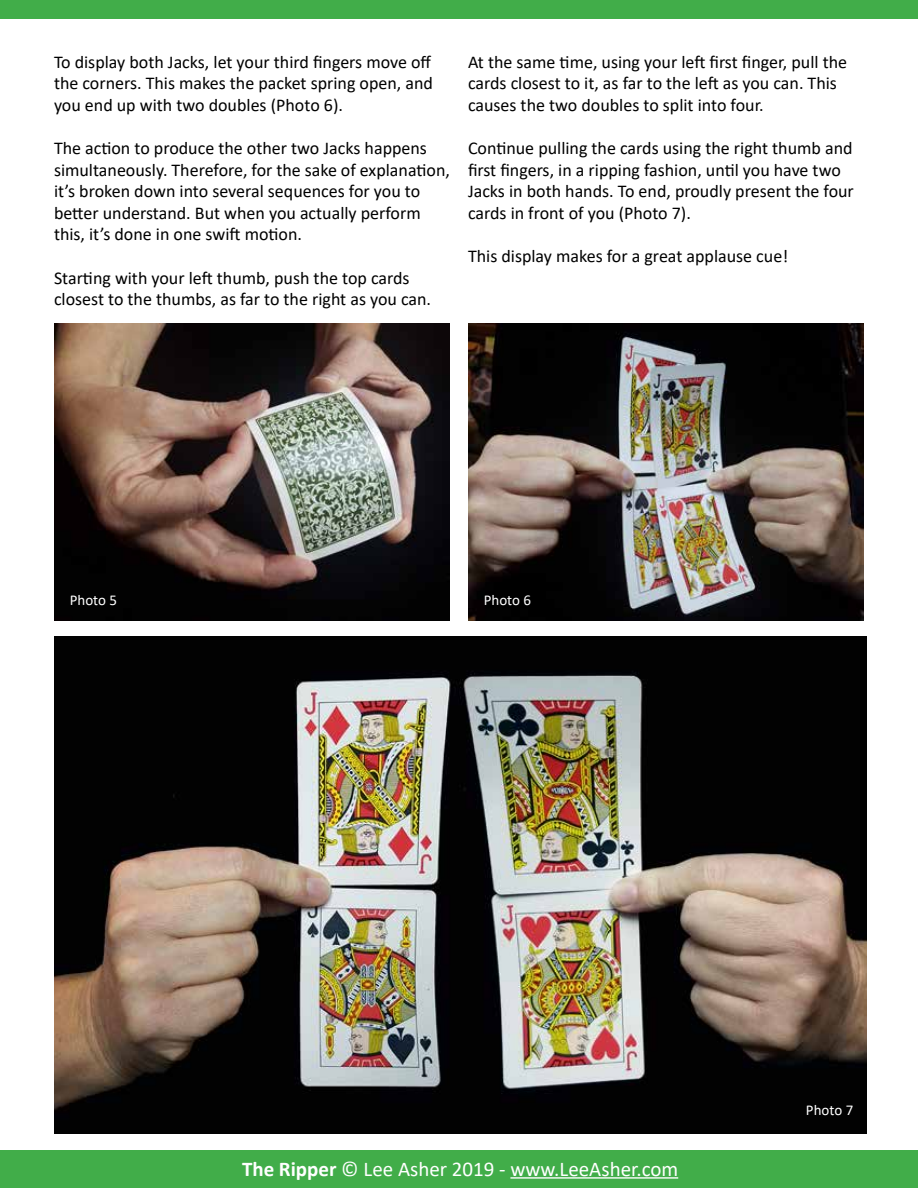
<style>
.page{position:relative;width:918px;height:1188px;background:#fff}
.page>*{position:absolute;margin:0;border:0;box-sizing:border-box;transform-origin:0 0}
.t1{font:21px "Calibri";color:#fff}
.t2{font:18px/21.6px "Calibri";color:#000}
.t3{font:15px "Calibri";color:#fff}
.s1{font-weight:700}
</style>
<div class="page">
<div style="left:0;top:1150px;width:918px;height:38px;background:#41ad49"></div>
<hr style="left:510px;top:1177px;width:168px;height:2px;background:#fff">
<div style="left:0;top:0;width:918px;height:19px;background:#41ad49"></div>
<img style="left:54px;top:324px;width:396px;height:297px">
<img style="left:468px;top:324px;width:396px;height:297px">
<img style="left:54px;top:637px;width:812px;height:497px">
<p class="t2" style="left:54px;top:50px;width:381px;text-align:justify">To display both Jacks, let your third fingers move off the corners. This makes the packet spring open, and you end up with two doubles (Photo 6).</p>
<p class="t2" style="left:54px;top:137px;width:397px">The action to produce the other two Jacks happens simultaneously. Therefore, for the sake of explanation, it’s broken down into several sequences for you to better understand. But when you actually perform this, it’s done in one swift motion.</p>
<p class="t2" style="left:54px;top:266px;width:379px">Starting with your left thumb, push the top cards closest to the thumbs, as far to the right as you can.</p>
<p class="t2" style="left:468px;top:50px;width:381px">At the same time, using your left first finger, pull the cards closest to it, as far to the left as you can. This causes the two doubles to split into four.</p>
<p class="t2" style="left:468px;top:137px;width:387px">Continue pulling the cards using the right thumb and first fingers, in a ripping fashion, until you have two Jacks in both hands. To end, proudly present the four cards in front of you (Photo 7).</p>
<p class="t2" style="left:468px;top:245px;width:322px">This display makes for a great applause cue!</p>
<p class="t3" style="left:70px;top:590px;width:49px">Photo 5</p>
<p class="t3" style="left:484px;top:590px;width:49px">Photo 6</p>
<p class="t1" style="left:242px;top:1154px;width:438px"><span class="s1">The Ripper</span> © Lee Asher 2019 - www.LeeAsher.com</p>
<p class="t3" style="left:806px;top:1099px;width:49px">Photo 7</p>
</div>
